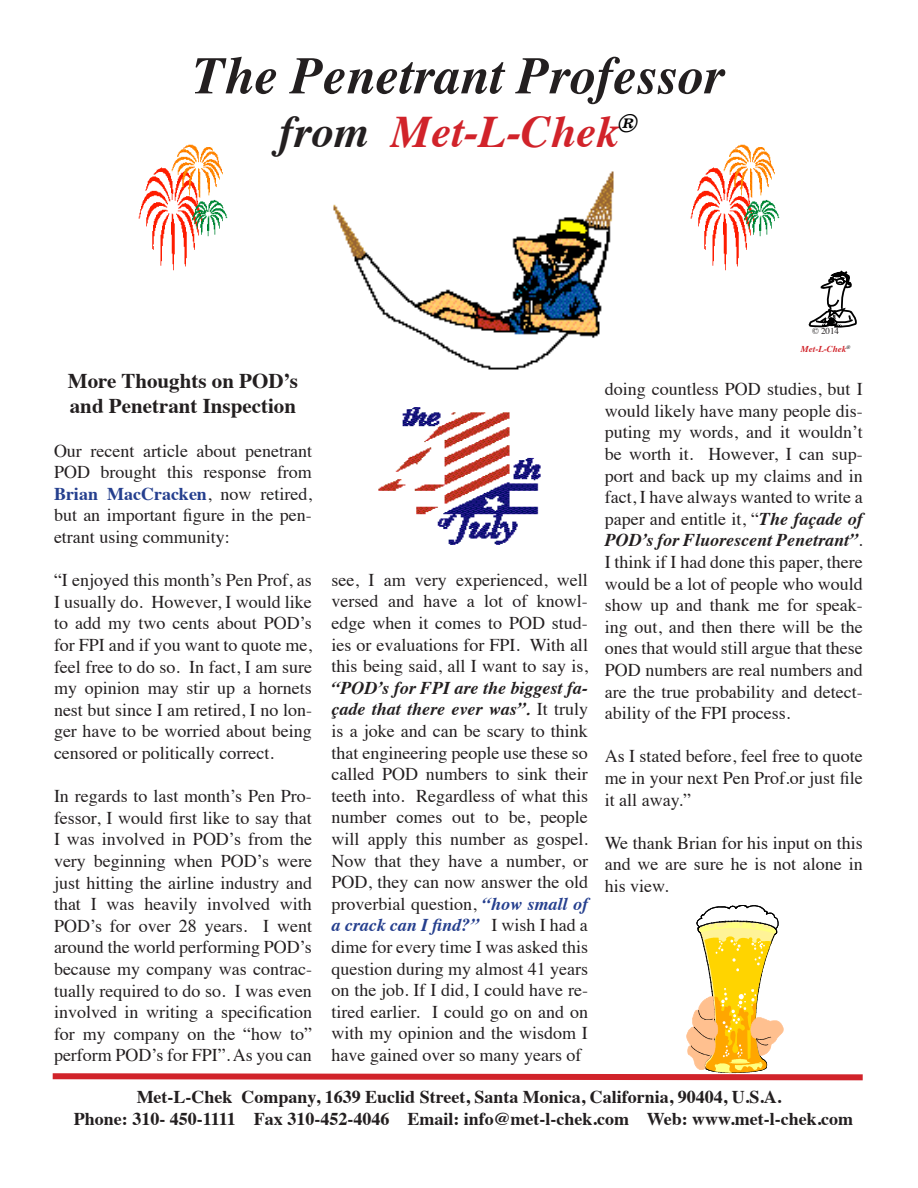
<style>
.page{position:relative;width:918px;height:1188px;background:#fff}
.page>*{position:absolute;margin:0;border:0;box-sizing:border-box;transform-origin:0 0}
.t1{font:italic 700 52.5px "Times";color:#231f20}
.t2{font:italic 700 45px "Times";color:#d1232a}
.t3{font:700 21px/25.2px "Times";color:#231f20}
.t4{font:18px/21.6px "Times";color:#231f20;text-align:justify}
.t5{font:700 18px/21.6px "Times";color:#231f20;text-align:center}
.t6{font:italic 700 9px/18px "Times";color:#d1232a;text-align:center}
.s1{color:#231f20}
.s2{font-weight:400;font-style:normal;color:#231f20}
.s3{font-weight:700;color:#253f8e}
.s4{font-weight:700;font-style:italic}
.s5{font-weight:700;font-style:italic;color:#253f8e}
</style>
<div class="page">
<svg style="left:808px;top:270px;width:49px;height:58px"></svg>
<img style="left:378px;top:407px;width:163px;height:138px">
<img style="left:138px;top:144px;width:90px;height:126px">
<img style="left:333px;top:171px;width:281px;height:199px">
<img style="left:690px;top:144px;width:90px;height:126px">
<svg style="left:52px;top:905px;width:811px;height:176px"></svg>
<h1 class="t1" style="left:193px;top:26px;width:532px">The Penetrant Professor</h1>
<h2 class="t2" style="left:279px;top:90px;width:361px"><span class="s1">from</span> Met-L-Chek<sup>®</sup></h2>
<p class="t6" style="left:801px;top:322px;width:51px"><span class="s2">© 2014<br></span>Met-L-Chek<sup>®</sup></p>
<p class="t3" style="left:68px;top:366px;width:232px">More Thoughts on POD’s and Penetrant Inspection</p>
<p class="t4" style="left:54px;top:438px;width:260px">Our recent article about penetrant POD brought this response from <span class="s3">Brian MacCracken</span>, now retired, but an important figure in the pen&shy;etrant using community:</p>
<p class="t4" style="left:54px;top:568px;width:260px">“I enjoyed this month’s Pen Prof, as I usually do. However, I would like to add my two cents about POD’s for FPI and if you want to quote me, feel free to do so. In fact, I am sure my opinion may stir up a hornets nest but since I am retired, I no lon&shy;ger have to be worried about being censored or politically correct.</p>
<p class="t4" style="left:54px;top:784px;width:260px">In regards to last month’s Pen Pro&shy;fessor, I would first like to say that I was involved in POD’s from the very beginning when POD’s were just hitting the airline industry and that I was heavily involved with POD’s for over 28 years. I went around the world performing POD’s because my company was contrac&shy;tually required to do so. I was even involved in writing a specification for my company on the “how to” perform POD’s for FPI”. As you can</p>
<p class="t4" style="left:332px;top:567px;width:258px">see, I am very experienced, well versed and have a lot of knowl&shy;edge when it comes to POD stud&shy;ies or evaluations for FPI. With all this being said, all I want to say is,</p>
<p class="t4" style="left:332px;top:675px;width:258px"><span class="s4">“POD’s for FPI are the biggest fa&shy;çade that there ever was”.</span> It truly is a joke and can be scary to think that engineering people use these so called POD numbers to sink their teeth into. Regardless of what this number comes out to be, people will apply this number as gospel.<br>Now that they have a number, or POD, they can now answer the old proverbial question, <span class="s5">“how small of a crack can I find?”</span> I wish I had a dime for every time I was asked this question during my almost 41 years on the job. If I did, I could have re&shy;tired earlier. I could go on and on with my opinion and the wisdom I have gained over so many years of</p>
<p class="t4" style="left:605px;top:377px;width:260px">doing countless POD studies, but I would likely have many people dis&shy;puting my words, and it wouldn’t be worth it. However, I can sup&shy;port and back up my claims and in fact, I have always wanted to write a paper and entitle it, “<span class="s4">The façade of POD’s for Fluorescent Penetrant”</span>.<br>I think if I had done this paper, there would be a lot of people who would show up and thank me for speak&shy;ing out, and then there will be the ones that would still argue that these POD numbers are real numbers and are the true probability and detect&shy;ability of the FPI process.</p>
<p class="t4" style="left:605px;top:744px;width:260px">As I stated before, feel free to quote me in your next Pen Prof.or just file it all away.”</p>
<p class="t4" style="left:605px;top:830px;width:260px">We thank Brian for his input on this and we are sure he is not alone in his view.</p>
<p class="t5" style="left:74px;top:1085px;width:781px">Met-L-Chek Company, 1639 Euclid Street, Santa Monica, California, 90404, U.S.A.<br>Phone: 310- 450-1111 Fax 310-452-4046 Email: info@met-l-chek.com Web: www.met-l-chek.com</p>
</div>
